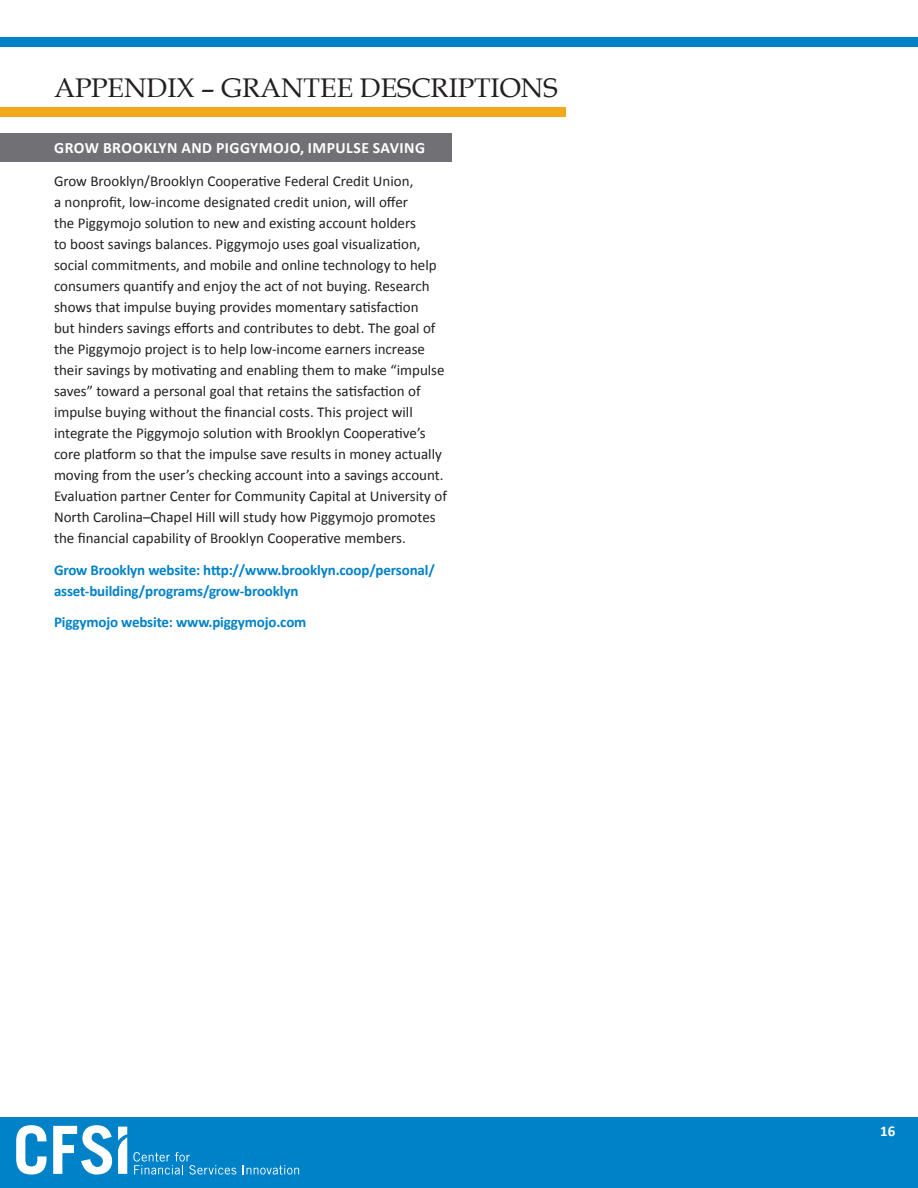
<style>
.page{position:relative;width:918px;height:1188px;background:#fff}
.page>*{position:absolute;margin:0;border:0;box-sizing:border-box;transform-origin:0 0}
.t1{font:27px "Book Antiqua";color:#231f20}
.t2{font:700 15.75px "Calibri";letter-spacing:.03em;color:#fff}
.t3{font:15px/21px "Calibri";color:#231f20}
.t4{font:700 15px/21px "Calibri";letter-spacing:-.01em;color:#0082c8}
.t5{font:700 15px "Calibri";color:#fff}
</style>
<div class="page">
<div style="left:0;top:1117px;width:918px;height:71px;background:#0082c8"></div>
<div style="left:0;top:37px;width:918px;height:10px;background:#0082c8"></div>
<svg style="left:16px;top:1125px;width:31px;height:50px"></svg>
<svg style="left:53px;top:1125px;width:59px;height:50px"></svg>
<svg style="left:118px;top:1127px;width:9px;height:47px"></svg>
<svg style="left:133px;top:1152px;width:103px;height:23px;background:#2493cf"></svg>
<svg style="left:243px;top:1165px;width:56px;height:10px"></svg>
<div style="left:0;top:107px;width:566px;height:10px;background:#f3a71d"></div>
<div style="left:0;top:133px;width:451px;height:29px;background:#717074"></div>
<p class="t1" style="left:54px;top:71px;width:505px">APPENDIX – GRANTEE DESCRIPTIONS</p>
<p class="t2" style="left:54px;top:138px;width:372px">GROW BROOKLYN AND PIGGYMOJO, IMPULSE SAVING</p>
<p class="t3" style="left:54px;top:170px;width:394px">Grow Brooklyn/Brooklyn Cooperative Federal Credit Union,<br>a nonprofit, low-income designated credit union, will offer<br>the Piggymojo solution to new and existing account holders<br>to boost savings balances. Piggymojo uses goal visualization, social commitments, and mobile and online technology to help consumers quantify and enjoy the act of not buying. Research shows that impulse buying provides momentary satisfaction<br>but hinders savings efforts and contributes to debt. The goal of the Piggymojo project is to help low-income earners increase their savings by motivating and enabling them to make “impulse saves” toward a personal goal that retains the satisfaction of impulse buying without the financial costs. This project will integrate the Piggymojo solution with Brooklyn Cooperative’s core platform so that the impulse save results in money actually moving from the user’s checking account into a savings account.<br>Evaluation partner Center for Community Capital at University of North Carolina–Chapel Hill will study how Piggymojo promotes the financial capability of Brooklyn Cooperative members.</p>
<p class="t4" style="left:54px;top:559px;width:382px">Grow Brooklyn website: http://www.brooklyn.coop/personal/ asset-building/programs/grow-brooklyn</p>
<p class="t4" style="left:54px;top:611px;width:254px">Piggymojo website: www.piggymojo.com</p>
<p class="t5" style="left:880px;top:1122px;width:17px">16</p>
</div>
